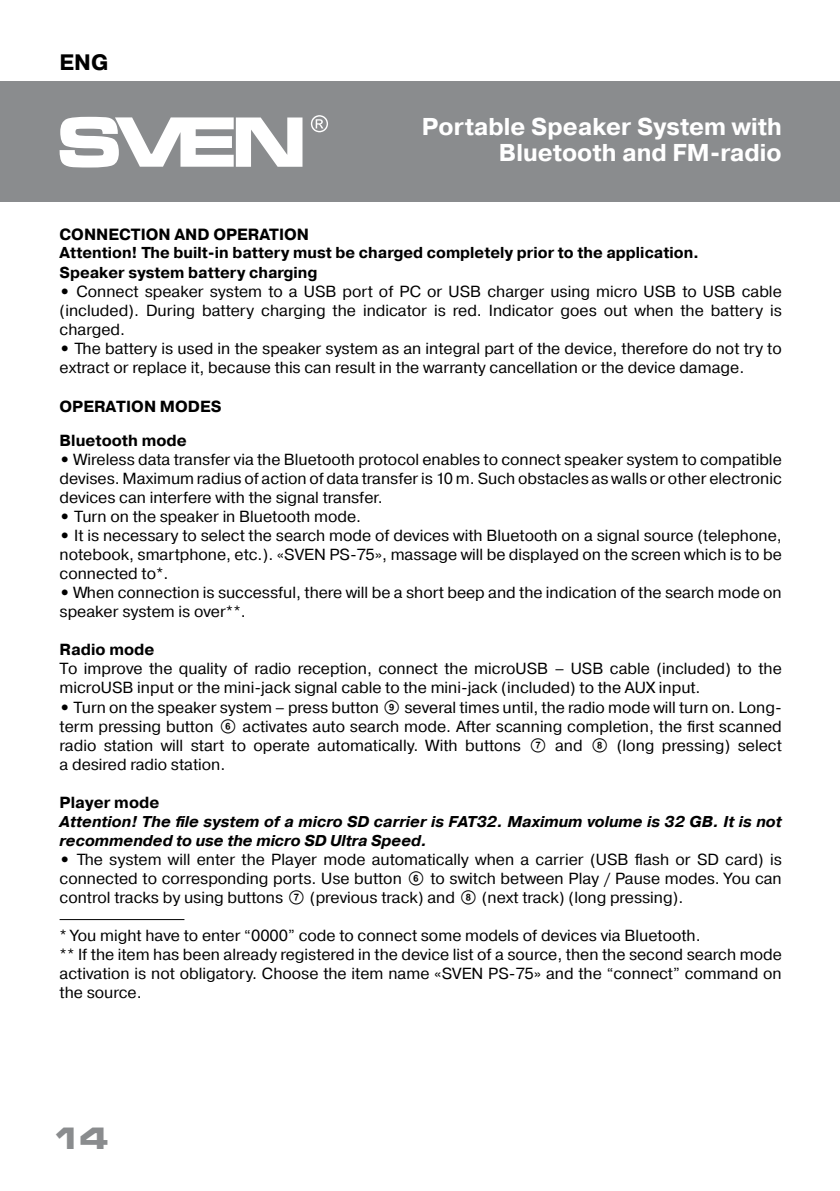
<style>
.page{position:relative;width:840px;height:1191px;background:#fff}
.page>*{position:absolute;margin:0;border:0;box-sizing:border-box;transform-origin:0 0}
.t1{font:700 30px "Micra";color:#8a8c8e}
.t2{font:700 24.2px/26px "Pragmatica";color:#fff;text-align:right}
.t3{font:700 22.2px "Pragmatica";color:#000}
.t4{font:700 16.2px "Pragmatica";color:#000}
.t5{font:16px/19px "Pragmatica";color:#000;text-align:justify}
.t6{font:700 16px/34px "Pragmatica";color:#000}
.t7{font:700 15.8px/19.2px "Pragmatica";color:#000}
.t8{font:italic 700 15.6px/19px "Pragmatica";color:#000}
.s1{font-weight:700}
.s2{font-family:"SVEN"}
</style>
<div class="page">
<div style="left:0;top:81px;width:839px;height:121px;background:#8a8c8e"></div>
<svg style="left:60px;top:117px;width:242px;height:50px"></svg>
<svg style="left:311px;top:115px;width:17px;height:17px"></svg>
<hr style="left:60px;top:919px;width:124px;height:1px;background:#000">
<h3 class="t3" style="left:60px;top:47px;width:50px">ENG</h3>
<h2 class="t2" style="left:421px;top:114px;width:361px">Portable Speaker System with<br>Bluetooth and FM-radio</h2>
<p class="t4" style="left:60px;top:224px;width:251px">CONNECTION AND OPERATION</p>
<p class="t7" style="left:60px;top:244px;width:640px">Attention! The built-in battery must be charged completely prior to the application.<br>Speaker system battery charging</p>
<p class="t5" style="left:60px;top:282px;width:723px"><span class="s1">•</span> Connect speaker system to a USB port of PC or USB charger using micro USB to USB cable (included). During battery charging the indicator is red. Indicator goes out when the battery is charged.</p>
<p class="t5" style="left:60px;top:339px;width:723px"><span class="s1">•</span> The battery is used in the speaker system as an integral part of the device, therefore do not try to extract or replace it, because this can result in the warranty cancellation or the device damage.</p>
<p class="t6" style="left:60px;top:389px;width:163px">OPERATION MODES<br>Bluetooth mode</p>
<p class="t5" style="left:60px;top:450px;width:723px"><span class="s1">•</span> Wireless data transfer via the Bluetooth protocol enables to connect speaker system to compatible devises. Maximum radius of action of data transfer is 10 m. Such obstacles as walls or other electronic devices can interfere with the signal transfer.</p>
<p class="t5" style="left:60px;top:507px;width:303px"><span class="s1">•</span> Turn on the speaker in Bluetooth mode.</p>
<p class="t5" style="left:60px;top:526px;width:723px"><span class="s1">•</span> It is necessary to select the search mode of devices with Bluetooth on a signal source (telephone, notebook, smartphone, etc.). «SVEN PS-75», massage will be displayed on the screen which is to be connected to*.</p>
<p class="t5" style="left:60px;top:583px;width:723px"><span class="s1">•</span> When connection is successful, there will be a short beep and the indication of the search mode on speaker system is over**.</p>
<p class="t6" style="left:60px;top:633px;width:96px">Radio mode</p>
<p class="t5" style="left:60px;top:659px;width:723px">To improve the quality of radio reception, connect the microUSB – USB cable (included) to the microUSB input or the mini-jack signal cable to the mini-jack (included) to the AUX input.</p>
<p class="t5" style="left:60px;top:698px;width:723px"><span class="s1">•</span> Turn on the speaker system – press button <span class="s2">i</span> several times until, the radio mode will turn on. Long&shy;term pressing button <span class="s2">f</span> activates auto search mode. After scanning completion, the first scanned radio station will start to operate automatically. With buttons <span class="s2">g</span> and <span class="s2">h</span> (long pressing) select a desired radio station.</p>
<p class="t6" style="left:60px;top:785px;width:101px">Player mode</p>
<p class="t8" style="left:60px;top:812px;width:723px">Attention! The file system of a micro SD carrier is FAT32. Maximum volume is 32 GB. It is not recommended to use the micro SD Ultra Speed.</p>
<p class="t5" style="left:60px;top:850px;width:723px"><span class="s1">•</span> The system will enter the Player mode automatically when a carrier (USB flash or SD card) is connected to corresponding ports. Use button <span class="s2">f</span> to switch between Play / Pause modes. You can control tracks by using buttons <span class="s2">g</span> (previous track) and <span class="s2">h</span> (next track) (long pressing).</p>
<p class="t5" style="left:60px;top:926px;width:723px;text-align:left">* You might have to enter “0000” code to connect some models of devices via Bluetooth.<br>** If the item has been already registered in the device list of a source, then the second search mode activation is not obligatory. Choose the item name «SVEN PS-75» and the “connect” command on the source.</p>
<h1 class="t1" style="left:50px;top:1122px;width:61px">14</h1>
</div>
